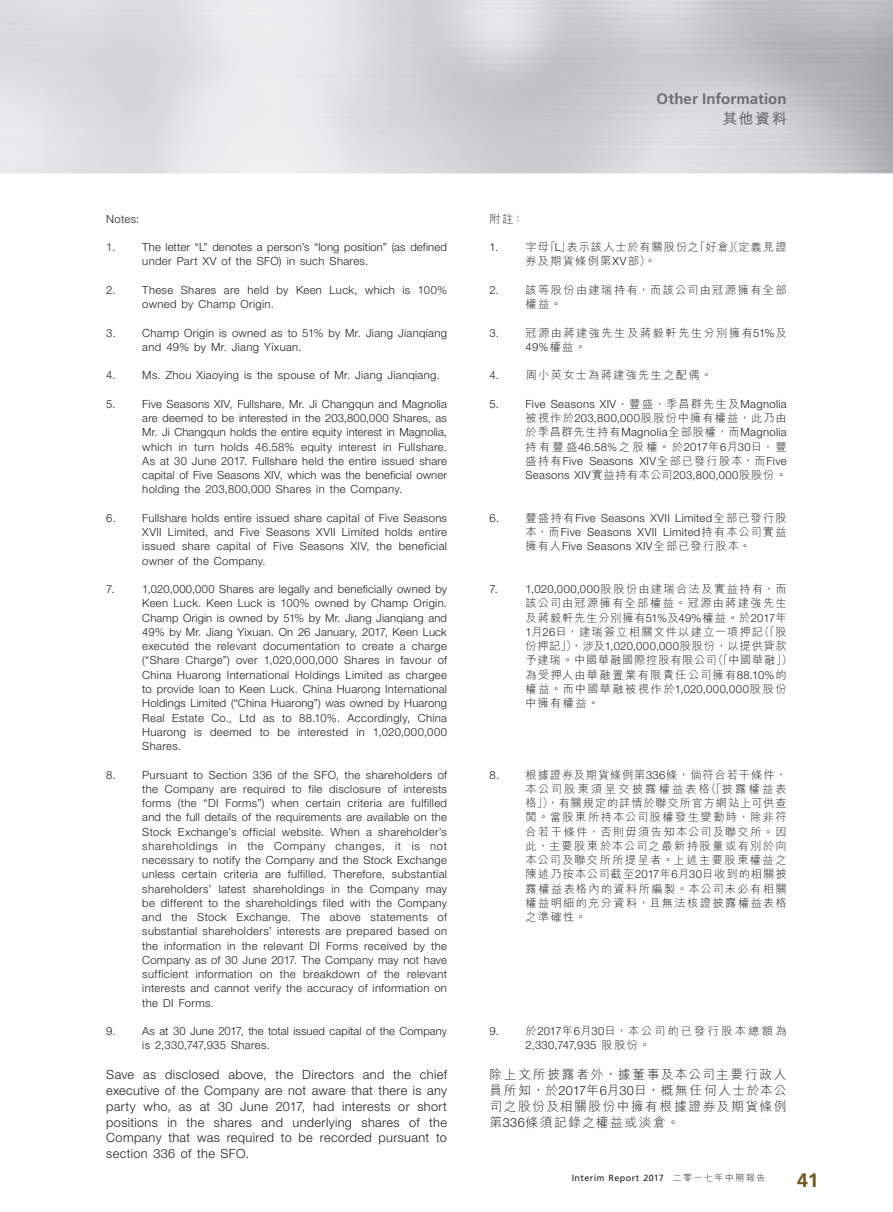
<style>
.page{position:relative;width:893px;height:1212px;background:#fff}
.page>*{position:absolute;margin:0;border:0;box-sizing:border-box;transform-origin:0 0}
.t1{font:700 19.5px "Frutiger LT Std";color:#6e5721}
.t2{font:700 15px "Frutiger LT Std";letter-spacing:.005em;color:#6c6d70}
.t3{font:700 15px "M Hei HK";color:#6c6d70}
._11_P0{font:300 12.75px/15.8px "Helvetica Neue LT Std";letter-spacing:.025em;color:#231f20;text-align:justify}
._11_P0-2{font:300 12.75px/15.8px "M Hei HK";letter-spacing:.12em;color:#231f20;text-align:justify}
._21_IN0__Note{font:300 11.25px/14.2px "Helvetica Neue LT Std";letter-spacing:.03em;color:#231f20;text-align:justify}
._21_IN0__Note-2{font:300 11.25px/14.2px "M Hei HK";letter-spacing:.11em;color:#231f20}
._21_IN0__Note-3{font:300 11.25px/14.2px "Helvetica Neue LT Std";letter-spacing:.01em;color:#231f20}
._21_IN0__Note-4{font:300 11.25px/14.2px "M Hei HK";letter-spacing:.085em;color:#231f20}
._21_IN0__Note-5{font:300 11.25px/14.2px "M Hei HK";letter-spacing:.13em;color:#231f20}
._25_P0__Note{font:300 11.25px "Helvetica Neue LT Std";letter-spacing:.025em;color:#231f20}
._25_P0__Note-2{font:300 11.25px "M Hei HK";color:#231f20}
.t4{font:9px "Frutiger LT Std";letter-spacing:.045em;color:#231f20}
.s1{font-family:"Helvetica Neue LT Std"}
.s2{font-family:"M Hei HK"}
.s3{font-family:"M Hei HK";font-weight:300}
</style>
<div class="page">
<p class="_25_P0__Note" style="left:106px;top:212px;width:34px">Notes:</p>
<p class="_21_IN0__Note" style="left:106px;top:240px;width:10px">1.</p>
<p class="_21_IN0__Note" style="left:142px;top:240px;width:306px">The letter “L” denotes a person’s “long position” (as defined under Part XV of the SFO) in such Shares.</p>
<p class="_21_IN0__Note" style="left:142px;top:283px;width:306px;text-indent:-36px">2. These Shares are held by Keen Luck, which is 100% owned by Champ Origin.</p>
<p class="_21_IN0__Note" style="left:142px;top:325px;width:306px;text-indent:-36px">3. Champ Origin is owned as to 51% by Mr. Jiang Jianqiang and 49% by Mr. Jiang Yixuan.</p>
<p class="_21_IN0__Note" style="left:106px;top:368px;width:335px">4. Ms. Zhou Xiaoying is the spouse of Mr. Jiang Jianqiang.</p>
<p class="_21_IN0__Note" style="left:142px;top:397px;width:306px;text-indent:-36px">5. Five Seasons XIV, Fullshare, Mr. Ji Changqun and Magnolia are deemed to be interested in the 203,800,000 Shares, as Mr. Ji Changqun holds the entire equity interest in Magnolia, which in turn holds 46.58% equity interest in Fullshare.<br>As at 30 June 2017. Fullshare held the entire issued share capital of Five Seasons XIV, which was the beneficial owner holding the 203,800,000 Shares in the Company.</p>
<p class="_21_IN0__Note" style="left:142px;top:511px;width:306px;text-indent:-36px">6. Fullshare holds entire issued share capital of Five Seasons XVII Limited, and Five Seasons XVII Limited holds entire issued share capital of Five Seasons XIV, the beneficial owner of the Company.</p>
<p class="_21_IN0__Note" style="left:106px;top:582px;width:10px">7.</p>
<p class="_21_IN0__Note" style="left:142px;top:582px;width:306px">1,020,000,000 Shares are legally and beneficially owned by Keen Luck. Keen Luck is 100% owned by Champ Origin.<br>Champ Origin is owned by 51% by Mr. Jiang Jianqiang and 49% by Mr. Jiang Yixuan. On 26 January, 2017, Keen Luck executed the relevant documentation to create a charge (“Share Charge”) over 1,020,000,000 Shares in favour of China Huarong International Holdings Limited as chargee to provide loan to Keen Luck. China Huarong International Holdings Limited (“China Huarong”) was owned by Huarong Real Estate Co., Ltd as to 88.10%. Accordingly, China Huarong is deemed to be interested in 1,020,000,000<br>Shares.</p>
<p class="_21_IN0__Note" style="left:142px;top:767px;width:306px;text-indent:-36px">8. Pursuant to Section 336 of the SFO, the shareholders of the Company are required to file disclosure of interests forms (the “DI Forms”) when certain criteria are fulfilled and the full details of the requirements are available on the Stock Exchange’s official website. When a shareholder’s shareholdings in the Company changes, it is not necessary to notify the Company and the Stock Exchange unless certain criteria are fulfilled. Therefore, substantial shareholders’ latest shareholdings in the Company may be different to the shareholdings filed with the Company and the Stock Exchange. The above statements of substantial shareholders’ interests are prepared based on the information in the relevant DI Forms received by the Company as of 30 June 2017. The Company may not have sufficient information on the breakdown of the relevant interests and cannot verify the accuracy of information on the DI Forms.</p>
<p class="_21_IN0__Note-3" style="left:142px;top:1024px;width:306px;text-indent:-36px">9. As at 30 June 2017, the total issued capital of the Company is 2,330,747,935 Shares.</p>
<p class="_11_P0" style="left:106px;top:1066px;width:342px">Save as disclosed above, the Directors and the chief executive of the Company are not aware that there is any party who, as at 30 June 2017, had interests or short positions in the shares and underlying shares of the Company that was required to be recorded pursuant to section 336 of the SFO.</p>
<h2 class="t2" style="left:656px;top:90px;width:132px">Other Information</h2>
<h2 class="t3" style="left:722px;top:107px;width:66px">其他資料</h2>
<p class="_25_P0__Note-2" style="left:490px;top:211px;width:36px">附註：</p>
<p class="_21_IN0__Note" style="left:490px;top:240px;width:10px">1.</p>
<p class="_21_IN0__Note-4" style="left:526px;top:239px;width:263px">字母「<span class="s1">L</span>」表示該人士於有關股份之「好倉」（定義見證券及期貨條例第<span class="s1">XV</span>部）。</p>
<p class="_21_IN0__Note-2" style="left:526px;top:282px;width:263px;text-indent:-36px"><span class="s1">2.</span> 該等股份由建瑞持有，而該公司由冠源擁有全部權益。</p>
<p class="_21_IN0__Note-5" style="left:526px;top:325px;width:263px;text-indent:-36px"><span class="s1">3.</span> 冠源由蔣建強先生及蔣毅軒先生分別擁有<span class="s1">51%</span>及<br><span class="s1">49%</span>權益。</p>
<p class="_21_IN0__Note-2" style="left:490px;top:368px;width:224px"><span class="s1">4.</span> 周小英女士為蔣建強先生之配偶。</p>
<p class="_21_IN0__Note" style="left:526px;top:397px;width:263px;text-indent:-36px">5. Five Seasons XIV<span class="s2">、豐盛、季昌群先生及</span>Magnolia<span class="s2">被視作於</span>203,800,000<span class="s2">股股份中擁有權益，此乃由於季昌群先生持有</span>Magnolia<span class="s2">全部股權，而</span>Magnolia<span class="s2">持有豐盛</span>46.58% <span class="s2">之股權。於</span>2017<span class="s2">年</span>6<span class="s2">月</span>30<span class="s2">日，豐盛持有</span>Five Seasons XIV<span class="s2">全部已發行股本，而</span>Five Seasons XIV<span class="s2">實益持有本公司</span>203,800,000<span class="s2">股股份。</span></p>
<p class="_21_IN0__Note" style="left:526px;top:511px;width:263px;text-indent:-36px">6. <span class="s2">豐盛持有</span>Five Seasons XVII Limited<span class="s2">全部已發行股本，而</span>Five Seasons XVII Limited<span class="s2">持有本公司實益擁有人</span>Five Seasons XIV<span class="s2">全部已發行股本。</span></p>
<p class="_21_IN0__Note" style="left:490px;top:582px;width:10px">7.</p>
<p class="_21_IN0__Note-2" style="left:526px;top:581px;width:268px"><span class="s1">1,020,000,000</span>股股份由建瑞合法及實益持有，而該公司由冠源擁有全部權益。冠源由蔣建強先生及蔣毅軒先生分別擁有<span class="s1">51%</span>及<span class="s1">49%</span>權益。於<span class="s1">2017</span>年<br><span class="s1">1</span>月<span class="s1">26</span>日，建瑞簽立相關文件以建立一項押記（「股份押記」），涉及<span class="s1">1,020,000,000</span>股股份，以提供貸款予建瑞。中國華融國際控股有限公司（「中國華融」）為受押人由華融置業有限責任公司擁有<span class="s1">88.10%</span>的權益。而中國華融被視作於<span class="s1">1,020,000,000</span>股股份中擁有權益。</p>
<p class="_21_IN0__Note-2" style="left:526px;top:767px;width:263px;text-align:justify;text-indent:-36px"><span class="s1">8.</span> 根據證券及期貨條例第<span class="s1">336</span>條，倘符合若干條件，本公司股東須呈交披露權益表格（「披露權益表格」），有關規定的詳情於聯交所官方網站上可供查閱。當股東所持本公司股權發生變動時，除非符合若干條件，否則毋須告知本公司及聯交所。因此，主要股東於本公司之最新持股量或有別於向本公司及聯交所所提呈者。上述主要股東權益之陳述乃按本公司截至<span class="s1">2017</span>年<span class="s1">6</span>月<span class="s1">30</span>日收到的相關披露權益表格內的資料所編製。本公司未必有相關權益明細的充分資料，且無法核證披露權益表格之準確性。</p>
<p class="_21_IN0__Note" style="left:526px;top:1024px;width:263px;text-indent:-36px">9. <span class="s2">於</span>2017<span class="s2">年</span>6<span class="s2">月</span>30<span class="s2">日，本公司的已發行股本總額為<br></span>2,330,747,935 <span class="s2">股股份。</span></p>
<p class="_11_P0-2" style="left:490px;top:1066px;width:299px">除上文所披露者外，據董事及本公司主要行政人員所知，於<span class="s1">2017</span>年<span class="s1">6</span>月<span class="s1">30</span>日，概無任何人士於本公司之股份及相關股份中擁有根據證券及期貨條例第<span class="s1">336</span>條須記錄之權益或淡倉。</p>
<p class="t4" style="left:572px;top:1173px;width:195px">Interim Report 2017 <span class="s3">二零一七年中期報告</span></p>
<p class="t1" style="left:797px;top:1169px;width:23px">41</p>
</div>
